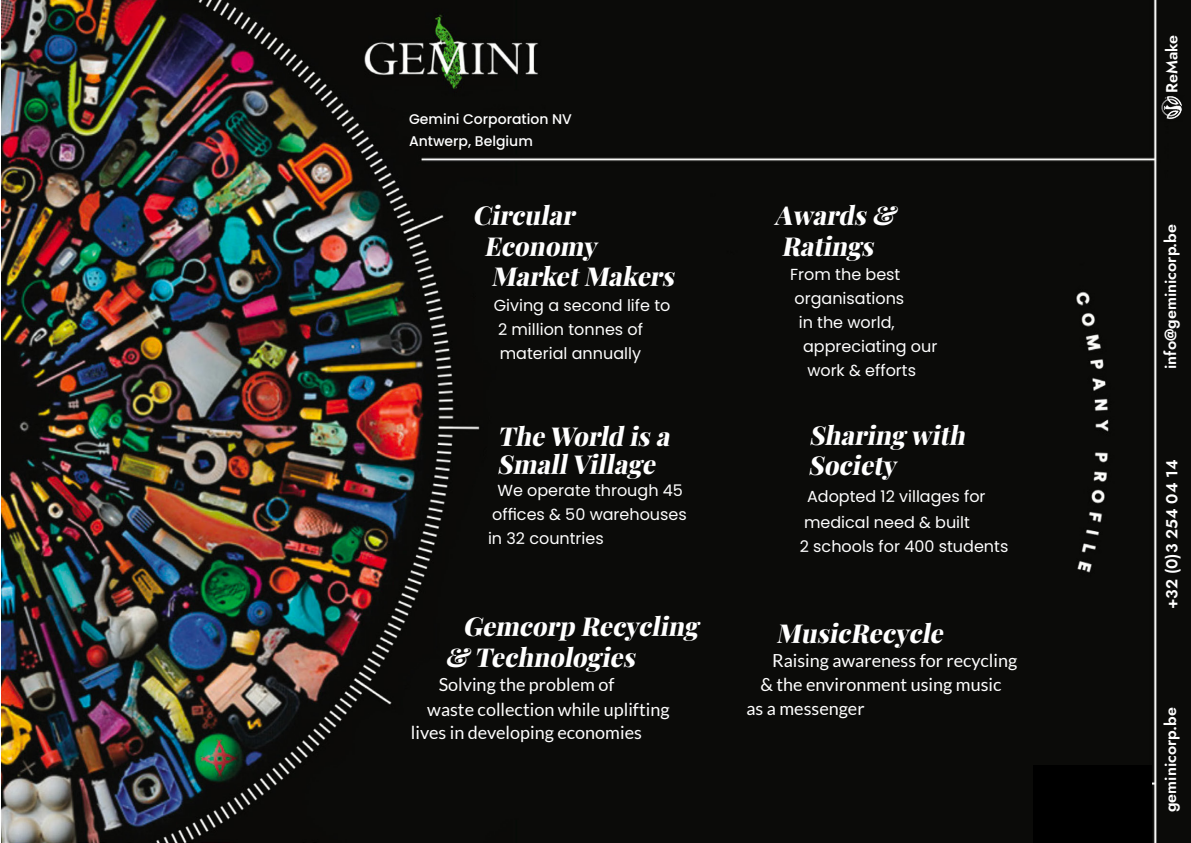
<style>
.page{position:relative;width:1191px;height:843px;background:#fff}
.page>*{position:absolute;margin:0;border:0;box-sizing:border-box;transform-origin:0 0}
.t1{font:italic 800 26px/31.2px "Playfair Display";color:#fff}
.t2{font:18px "Lato";color:#fff}
.t3{font:16px/24px "Poppins";color:#fff}
.t4{font:16px "Jost";color:#fff}
.t5{font:500 14px/22px "Poppins";color:#fff}
</style>
<div class="page">
<img style="left:1px;top:0;width:1190px;height:842px">
<img style="left:1155px;top:95px;width:32px;height:38px">
<div style="left:1033px;top:765px;width:119px;height:77px;background:#000"></div>
<p class="t5" style="left:409px;top:108px;width:164px">Gemini Corporation NV<br>Antwerp, Belgium</p>
<h1 class="t1" style="left:484px;top:197px;width:114px;text-indent:-12px">Circular<br>Economy</h1>
<h1 class="t1" style="left:491px;top:259px;width:191px">MarketMakers</h1>
<p class="t3" style="left:494px;top:294px;width:178px">Giving a second life to<br>2 million tonnes of</p>
<p class="t3" style="left:500px;top:341px;width:143px">material annually</p>
<h1 class="t1" style="left:498px;top:418px;width:180px">The World is a</h1>
<h1 class="t1" style="left:497px;top:446px;width:166px">SmallVillage</h1>
<p class="t3" style="left:497px;top:478px;width:187px">We operate through 45</p>
<p class="t3" style="left:488px;top:502px;width:200px">offices &amp; 50 warehouses in 32 countries</p>
<h1 class="t1" style="left:445px;top:608px;width:261px;text-indent:18px">Gemcorp Recycling &amp; Technologies</h1>
<p class="t2" style="left:439px;top:674px;width:177px">Solving the problem of</p>
<p class="t2" style="left:411px;top:722px;width:233px">lives in developing economies</p>
<p class="t2" style="left:427px;top:699px;width:244px">waste collection while uplifting</p>
<h1 class="t1" style="left:774px;top:197px;width:129px">Awards &amp;<br>Ratings</h1>
<p class="t3" style="left:790px;top:263px;width:112px">From the best</p>
<p class="t3" style="left:794px;top:287px;width:111px">organisations</p>
<p class="t3" style="left:799px;top:311px;width:97px">in the world,</p>
<p class="t3" style="left:803px;top:335px;width:136px">appreciating our</p>
<p class="t3" style="left:807px;top:359px;width:110px">work &amp; efforts</p>
<h1 class="t1" style="left:809px;top:417px;width:163px">Sharing with</h1>
<h1 class="t1" style="left:808px;top:448px;width:89px">Society</h1>
<p class="t3" style="left:800px;top:510px;width:210px">medical need &amp; built<br>2 schools for 400 students</p>
<p class="t3" style="left:807px;top:484px;width:180px">Adopted 12 villages for</p>
<h1 class="t1" style="left:776px;top:615px;width:175px">MusicRecycle</h1>
<p class="t2" style="left:772px;top:650px;width:247px">Raising awareness for recycling</p>
<p class="t2" style="left:760px;top:674px;width:243px">&amp; the environment using music</p>
<p class="t2" style="left:746px;top:698px;width:120px">as a messenger</p>
<p class="t4" style="left:1161px;top:93px;width:60px;rotate:-90deg">ReMake</p>
<p class="t4" style="left:1160px;top:369px;width:146px;rotate:-90deg">info@geminicorp.be</p>
<p class="t4" style="left:1161px;top:609px;width:151px;rotate:-90deg">+32 (0)3 254 04 14</p>
<p class="t4" style="left:1160px;top:812px;width:106px;rotate:-90deg">geminicorp.be</p>
</div>
